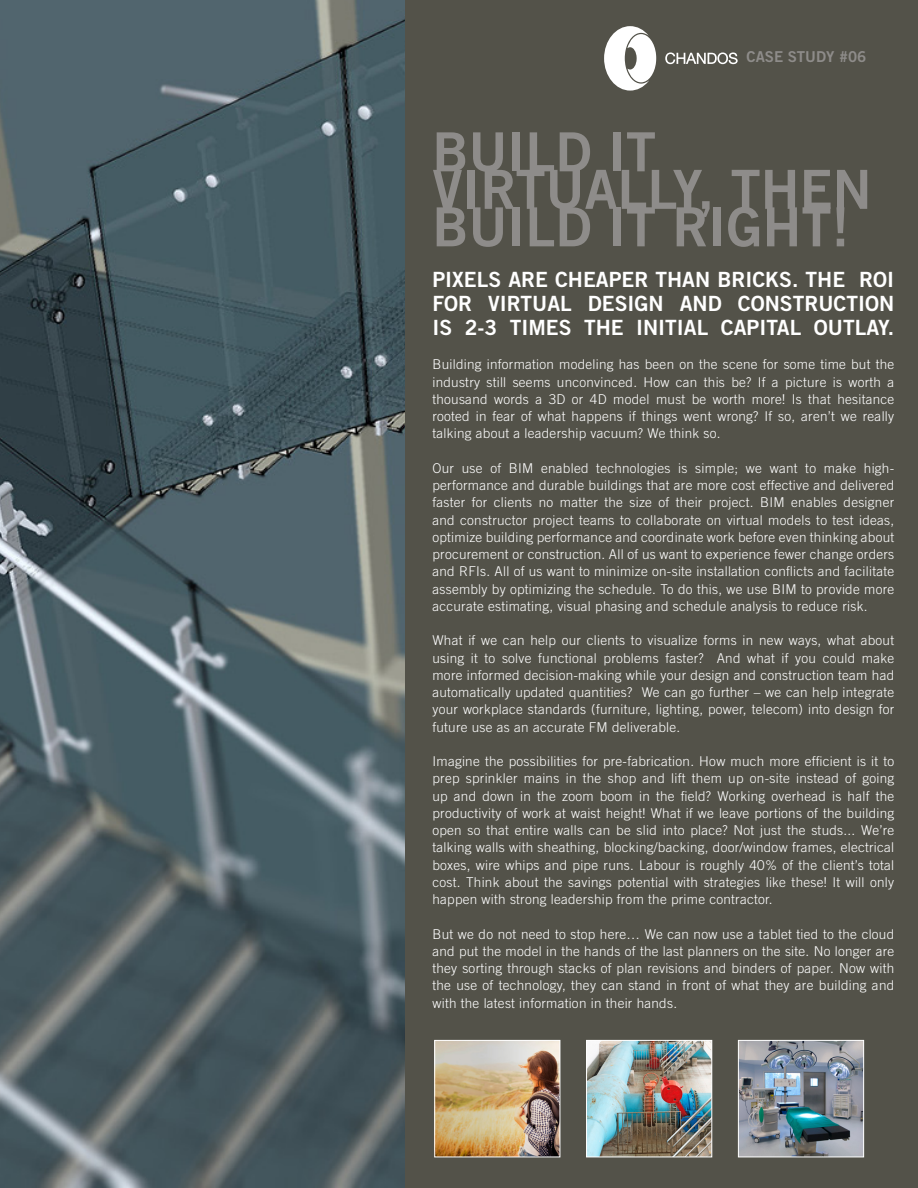
<style>
.page{position:relative;width:918px;height:1188px;background:#fff}
.page>*{position:absolute;margin:0;border:0;box-sizing:border-box;transform-origin:0 0}
.t1{font:54px "Trade Gothic LT Std Bd 2";color:#8e8c8a}
.t2{font:21px/24px "Trade Gothic LT Std Bd 2";color:#fff;text-align:justify}
.t3{font:15px "Trade Gothic LT Std Bd 2";color:#8e8c8a}
.t4{font:300 13.5px/17.2px "Trade Gothic LT Std";letter-spacing:.02em;color:#fff;text-align:justify}
</style>
<div class="page">
<img style="left:0;top:0;width:405px;height:1188px">
<div style="left:405px;top:0;width:513px;height:1188px;background:#535249"></div>
<svg style="left:604px;top:26px;width:52px;height:65px"></svg>
<svg style="left:665px;top:52px;width:73px;height:12px"></svg>
<img style="left:436px;top:1042px;width:122px;height:113px">
<div style="left:434px;top:1040px;width:126px;height:117px;border:1px solid #fff"></div>
<img style="left:740px;top:1042px;width:122px;height:113px">
<div style="left:738px;top:1040px;width:126px;height:117px;border:1px solid #fff"></div>
<img style="left:588px;top:1042px;width:122px;height:113px">
<div style="left:586px;top:1040px;width:126px;height:117px;border:1px solid #fff"></div>
<p class="t3" style="left:747px;top:48px;width:121px">CASE STUDY #06</p>
<p class="t1" style="left:432px;top:119px;width:225px">BUILD IT</p>
<p class="t1" style="left:432px;top:156px;width:441px">VIRTUALLY, THEN</p>
<p class="t1" style="left:432px;top:194px;width:418px">BUILD IT RIGHT!</p>
<p class="t2" style="left:432px;top:267px;width:463px">PIXELS ARE CHEAPER THAN BRICKS. THE ROI FOR VIRTUAL DESIGN AND CONSTRUCTION IS 2-3 TIMES THE INITIAL CAPITAL OUTLAY.</p>
<p class="t4" style="left:432px;top:356px;width:463px">Building information modeling has been on the scene for some time but the industry still seems unconvinced. How can this be? If a picture is worth a thousand words a 3D or 4D model must be worth more! Is that hesitance rooted in fear of what happens if things went wrong? If so, aren’t we really talking about a leadership vacuum? We think so.</p>
<p class="t4" style="left:432px;top:459px;width:463px">Our use of BIM enabled technologies is simple; we want to make high&shy;performance and durable buildings that are more cost effective and delivered faster for clients no matter the size of their project. BIM enables designer and constructor project teams to collaborate on virtual models to test ideas, optimize building performance and coordinate work before even thinking about procurement or construction. All of us want to experience fewer change orders and RFIs. All of us want to minimize on-site installation conflicts and facilitate assembly by optimizing the schedule. To do this, we use BIM to provide more accurate estimating, visual phasing and schedule analysis to reduce risk.</p>
<p class="t4" style="left:432px;top:632px;width:463px">What if we can help our clients to visualize forms in new ways, what about using it to solve functional problems faster? And what if you could make more informed decision-making while your design and construction team had automatically updated quantities? We can go further – we can help integrate your workplace standards (furniture, lighting, power, telecom) into design for future use as an accurate FM deliverable.</p>
<p class="t4" style="left:432px;top:753px;width:463px">Imagine the possibilities for pre-fabrication. How much more efficient is it to prep sprinkler mains in the shop and lift them up on-site instead of going up and down in the zoom boom in the field? Working overhead is half the productivity of work at waist height! What if we leave portions of the building open so that entire walls can be slid into place? Not just the studs... We’re talking walls with sheathing, blocking/backing, door/window frames, electrical boxes, wire whips and pipe runs. Labour is roughly 40% of the client’s total cost. Think about the savings potential with strategies like these! It will only happen with strong leadership from the prime contractor.</p>
<p class="t4" style="left:432px;top:925px;width:463px">But we do not need to stop here… We can now use a tablet tied to the cloud and put the model in the hands of the last planners on the site. No longer are they sorting through stacks of plan revisions and binders of paper. Now with the use of technology, they can stand in front of what they are building and with the latest information in their hands.</p>
</div>
